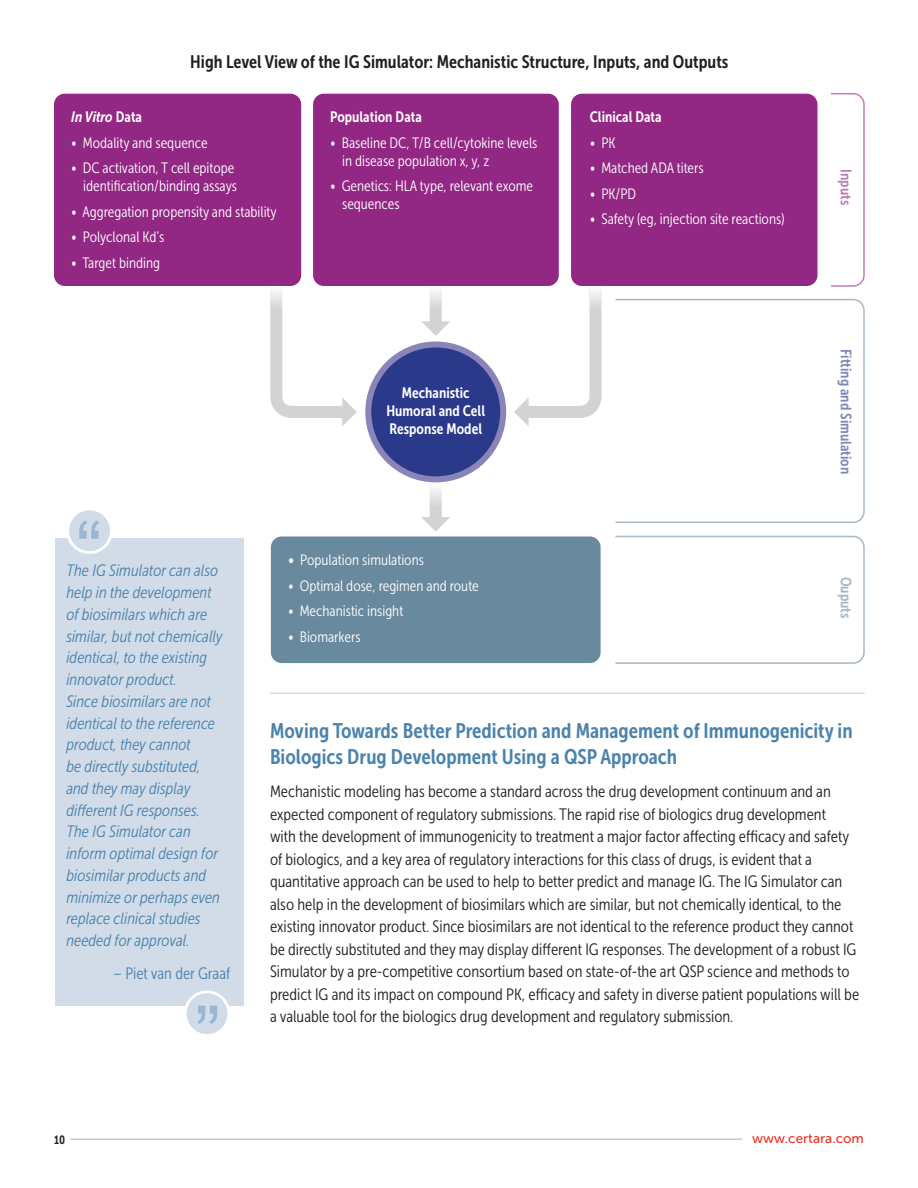
<style>
.page{position:relative;width:918px;height:1188px;background:#fff}
.page>*{position:absolute;margin:0;border:0;box-sizing:border-box;transform-origin:0 0}
.t1{font:78.3px "Arial";color:#9cb5d0}
.t2{font:21px/25.5px "Museo Sans Cond 700";color:#4a83ad}
.t3{font:18px "Museo Sans Cond 700";color:#231f20}
.t4{font:16.5px/22.5px "Museo Sans Cond 300";color:#231f20}
.t5{font:italic 16.5px/21.8px "Museo Sans Cond 300";color:#4a83ad}
.t6{font:16.5px "Museo Sans Cond 300";color:#4a83ad}
.t7{font:15px/18px "Museo Sans Cond 300";color:#fff}
.t8{font:15px/18px "Museo Sans Cond 700";color:#fff;text-align:center}
.t9{font:15px "Museo Sans Cond 700";color:#2b398b}
.t10{font:italic 15px "Museo Sans Cond 700";color:#fff}
.t11{font:15px "Museo Sans Cond 700";color:#932784}
.t12{font:15px "Museo Sans Cond 700";color:#69899e}
.t13{font:13.5px "Museo Sans 500";color:#ee3224}
.t14{font:12px "Museo Sans Cond 700";color:#231f20}
.s1{font-style:normal}
.s2{font-family:"Museo Sans Cond 700"}
</style>
<div class="page">
<hr style="left:70px;top:1139px;width:672px;height:1px;background:#c7c9cb">
<div style="left:368px;top:344px;width:135px;height:135px;background:#2b398b;border-radius:50%"></div>
<div style="left:365px;top:341px;width:141px;height:141px;border:6px solid #8985b8;border-radius:50%"></div>
<div style="left:430px;top:483px;width:12px;height:36px;background:#d1d3d4"></div>
<svg style="left:421px;top:517px;width:29px;height:15px"></svg>
<svg style="left:430px;top:483px;width:12px;height:23px"></svg>
<div style="left:430px;top:286px;width:12px;height:37px;background:#d1d3d4"></div>
<svg style="left:421px;top:321px;width:29px;height:15px"></svg>
<svg style="left:430px;top:286px;width:12px;height:23px"></svg>
<svg style="left:514px;top:278px;width:88px;height:148px"></svg>
<div style="left:54px;top:94px;width:247px;height:192px;background:#932784;border-radius:11px"></div>
<div style="left:313px;top:94px;width:246px;height:192px;background:#932784;border-radius:11px"></div>
<div style="left:571px;top:94px;width:247px;height:192px;background:#932784;border-radius:11px"></div>
<div style="left:271px;top:536px;width:330px;height:127px;background:#69899e;border-radius:11px"></div>
<svg style="left:831px;top:93px;width:34px;height:194px"></svg>
<svg style="left:615px;top:536px;width:250px;height:128px"></svg>
<svg style="left:615px;top:299px;width:250px;height:224px"></svg>
<svg style="left:590px;top:286px;width:12px;height:23px"></svg>
<svg style="left:270px;top:274px;width:87px;height:152px"></svg>
<svg style="left:270px;top:286px;width:12px;height:23px"></svg>
<hr style="left:270px;top:693px;width:595px;height:1px;background:#d1d3d4">
<div style="left:55px;top:538px;width:189px;height:468px;background:#d2dce8"></div>
<div style="left:68px;top:509px;width:43px;height:44px;background:#d2dce8;border-radius:50%"></div>
<div style="left:66px;top:507px;width:47px;height:47px;border:3px solid #fff;border-radius:50%"></div>
<div style="left:185px;top:992px;width:44px;height:44px;background:#d2dce8;border-radius:50%"></div>
<div style="left:184px;top:990px;width:46px;height:47px;border:3px solid #fff;border-radius:50%"></div>
<p class="t3" style="left:190px;top:51px;width:540px">High Level View of the IG Simulator: Mechanistic Structure, Inputs, and Outputs</p>
<p class="t10" style="left:71px;top:109px;width:72px">In Vitro <span class="s1">Data</span></p>
<p class="t7" style="left:71px;top:134px;width:138px">• Modality and sequence</p>
<p class="t7" style="left:71px;top:159px;width:167px;text-align:right">• DC activation, T cell epitope identification/binding assays</p>
<p class="t7" style="left:71px;top:203px;width:207px">• Aggregation propensity and stability</p>
<p class="t7" style="left:71px;top:228px;width:95px">• Polyclonal Kd’s</p>
<p class="t7" style="left:71px;top:254px;width:90px">• Target binding</p>
<h1 class="t1" style="left:76px;top:499px;width:28px">“</h1>
<p class="t8" style="left:330px;top:108px;width:93px">Population Data</p>
<p class="t7" style="left:342px;top:134px;width:197px;text-indent:-12px">• Baseline DC, T/B cell/cytokine levels in disease population x, y, z</p>
<p class="t7" style="left:342px;top:177px;width:192px;text-indent:-12px">• Genetics: HLA type, relevant exome sequences</p>
<p class="t8" style="left:590px;top:108px;width:73px">Clinical Data</p>
<p class="t7" style="left:590px;top:134px;width:27px">• PK</p>
<p class="t7" style="left:590px;top:159px;width:115px">• Matched ADA titers</p>
<p class="t7" style="left:590px;top:185px;width:48px">• PK/PD</p>
<p class="t7" style="left:590px;top:210px;width:196px">• Safety (eg, injection site reactions)</p>
<p class="t8" style="left:386px;top:384px;width:100px">Mechanistic<br>Humoral and Cell<br>Response Model</p>
<p class="t11" style="left:854px;top:169px;width:37px;rotate:90deg">Inputs</p>
<p class="t9" style="left:854px;top:349px;width:127px;rotate:90deg">Fitting and Simulation</p>
<p class="t5" style="left:66px;top:560px;width:158px">The IG Simulator can also help in the development of biosimilars which are similar, but not chemically identical, to the existing innovator product.<br>Since biosimilars are not identical to the reference product, they cannot<br>be directly substituted, and they may display different IG responses.<br>The IG Simulator can inform optimal design for biosimilar products and minimize or perhaps even replace clinical studies needed for approval.</p>
<p class="t6" style="left:114px;top:964px;width:118px">– Piet van der Graaf</p>
<h1 class="t1" style="left:220px;top:1046px;width:28px;rotate:-180deg">“</h1>
<p class="t7" style="left:288px;top:551px;width:137px"><span class="s2">•</span> Population simulations</p>
<p class="t7" style="left:288px;top:577px;width:192px">• Optimal dose, regimen and route</p>
<p class="t7" style="left:288px;top:602px;width:117px">• Mechanistic insight</p>
<p class="t7" style="left:288px;top:628px;width:74px">• Biomarkers</p>
<p class="t12" style="left:854px;top:577px;width:43px;rotate:90deg">Ouputs</p>
<p class="t2" style="left:270px;top:718px;width:584px">Moving Towards Better Prediction and Management of Immunogenicity in<br>Biologics Drug Development Using a QSP Approach</p>
<p class="t4" style="left:270px;top:780px;width:591px">Mechanistic modeling has become a standard across the drug development continuum and an expected component of regulatory submissions. The rapid rise of biologics drug development<br>with the development of immunogenicity to treatment a major factor affecting efficacy and safety of biologics, and a key area of regulatory interactions for this class of drugs, is evident that a quantitative approach can be used to help to better predict and manage IG. The IG Simulator can also help in the development of biosimilars which are similar, but not chemically identical, to the existing innovator product. Since biosimilars are not identical to the reference product they cannot be directly substituted and they may display different IG responses. The development of a robust IG Simulator by a pre-competitive consortium based on state-of-the art QSP science and methods to predict IG and its impact on compound PK, efficacy and safety in diverse patient populations will be a valuable tool for the biologics drug development and regulatory submission.</p>
<p class="t14" style="left:54px;top:1133px;width:13px">10</p>
<p class="t13" style="left:752px;top:1131px;width:113px">www.certara.com</p>
</div>
